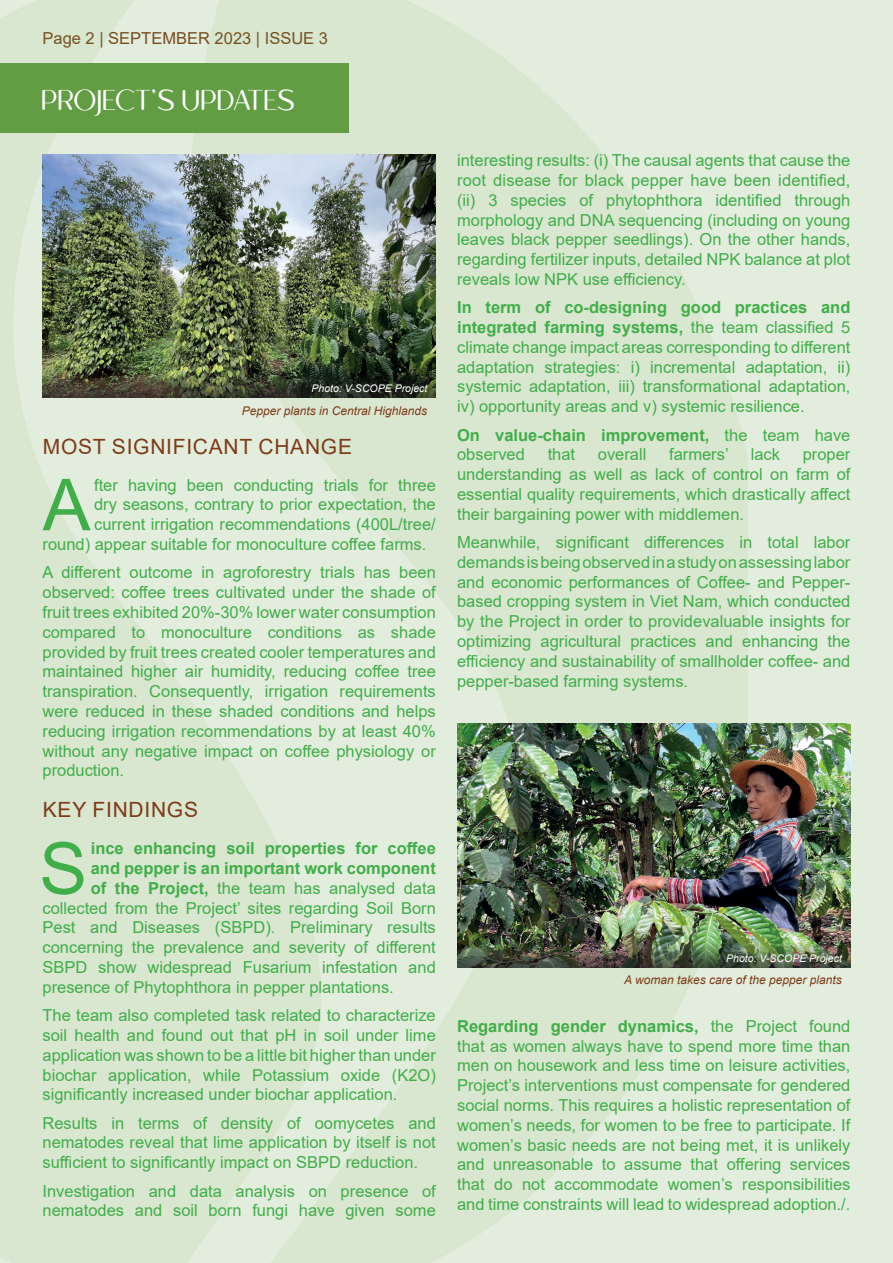
<style>
.page{position:relative;width:893px;height:1263px;background:#e3eddd}
.page>*{position:absolute;margin:0;border:0;box-sizing:border-box;transform-origin:0 0}
.t1{font:71.85px "Arial";color:#40ae49}
.t2{font:39px "Quesha";letter-spacing:-.01em;color:#fff}
.t3{font:21px "Arial";letter-spacing:.035em;color:#7d3b18}
.t4{font:16.5px/19.8px "Arial";color:#40ae49;text-align:justify}
.t5{font:700 16.5px/19.8px "Arial";color:#40ae49}
.t6{font:16.5px "Arial";color:#7d3b18}
.t7{font:italic 12px "Arial";color:#7d3b18}
.t8{font:italic 10.5px "Arial";color:#fff}
.s1{font-weight:700}
.s2{font-weight:400}
</style>
<div class="page">
<img style="left:0;top:0;width:747px;height:1263px">
<div style="left:0;top:64px;width:349px;height:69px;background:#629c43"></div>
<hr style="left:892px;top:982px;width:1px;height:238px;background:#7d3b18">
<img style="left:43px;top:154px;width:393px;height:218px">
<svg style="left:43px;top:372px;width:393px;height:25px"></svg>
<img style="left:457px;top:724px;width:393px;height:218px">
<img style="left:457px;top:942px;width:393px;height:25px">
<p class="t6" style="left:43px;top:27px;width:287px">Page 2 | SEPTEMBER 2023 | ISSUE 3</p>
<h2 class="t2" style="left:43px;top:84px;width:255px">PROJECT’S UPDATES</h2>
<p class="t8" style="left:312px;top:382px;width:117px">Photo: V-SCOPE Project</p>
<p class="t7" style="left:242px;top:403px;width:187px">Pepper plants in Central Highlands</p>
<p class="t3" style="left:43px;top:432px;width:311px">MOST SIGNIFICANT CHANGE</p>
<h1 class="t1" style="left:43px;top:455px;width:49px">A</h1>
<p class="t4" style="left:94px;top:475px;width:343px">fter having been conducting trials for three</p>
<p class="t4" style="left:94px;top:495px;width:343px">dry seasons, contrary to prior expectation, the</p>
<p class="t4" style="left:94px;top:514px;width:343px">current irrigation recommendations (400L/tree/</p>
<p class="t4" style="left:43px;top:534px;width:385px">round) appear suitable for monoculture coffee farms.</p>
<p class="t4" style="left:43px;top:563px;width:395px">A different outcome in agroforestry trials has been observed: coffee trees cultivated under the shade of fruit trees exhibited 20%-30% lower water consumption compared to monoculture conditions as shade provided by fruit trees created cooler temperatures and maintained higher air humidity, reducing coffee tree transpiration. Consequently, irrigation requirements were reduced in these shaded conditions and helps reducing irrigation recommendations by at least 40% without any negative impact on coffee physiology or production.</p>
<p class="t3" style="left:43px;top:795px;width:157px">KEY FINDINGS</p>
<h1 class="t1" style="left:39px;top:819px;width:49px">S</h1>
<p class="t5" style="left:91px;top:839px;width:347px">ince enhancing soil properties for coffee</p>
<p class="t5" style="left:91px;top:858px;width:347px">and pepper is an important work component</p>
<p class="t4" style="left:91px;top:878px;width:347px"><span class="s1">of the Project,</span> the team has analysed data</p>
<p class="t4" style="left:43px;top:898px;width:395px">collected from the Project’ sites regarding Soil Born</p>
<p class="t4" style="left:43px;top:918px;width:395px">Pest and Diseases (SBPD). Preliminary results</p>
<p class="t4" style="left:43px;top:937px;width:395px">concerning the prevalence and severity of different</p>
<p class="t4" style="left:43px;top:957px;width:395px">SBPD show widespread Fusarium infestation and</p>
<p class="t4" style="left:43px;top:977px;width:353px">presence of Phytophthora in pepper plantations.</p>
<p class="t4" style="left:43px;top:1005px;width:395px">The team also completed task related to characterize soil health and found out that pH in soil under lime application was shown to be a little bit higher than under biochar application, while Potassium oxide (K2O) significantly increased under biochar application.</p>
<p class="t4" style="left:43px;top:1113px;width:395px">Results in terms of density of oomycetes and nematodes reveal that lime application by itself is not sufficient to significantly impact on SBPD reduction.</p>
<p class="t4" style="left:43px;top:1181px;width:395px">Investigation and data analysis on presence of nematodes and soil born fungi have given some</p>
<p class="t4" style="left:457px;top:150px;width:395px">interesting results: (i) The causal agents that cause the root disease for black pepper have been identified, (ii) 3 species of phytophthora identified through morphology and DNA sequencing (including on young leaves black pepper seedlings). On the other hands, regarding fertilizer inputs, detailed NPK balance at plot reveals low NPK use efficiency.</p>
<p class="t4" style="left:457px;top:297px;width:395px"><span class="s1">In term of co-designing good practices and integrated farming systems,</span> the team classified 5 climate change impact areas corresponding to different adaptation strategies: i) incremental adaptation, ii) systemic adaptation, iii) transformational adaptation, iv) opportunity areas and v) systemic resilience.</p>
<p class="t5" style="left:457px;top:425px;width:395px">On value-chain improvement, <span class="s2">the team have observed</span></p>
<p class="t4" style="left:548px;top:445px;width:29px">that</p>
<p class="t4" style="left:598px;top:445px;width:50px">overall</p>
<p class="t4" style="left:669px;top:445px;width:61px">farmers’</p>
<p class="t4" style="left:751px;top:445px;width:31px">lack</p>
<p class="t4" style="left:457px;top:445px;width:395px;text-indent:346px">proper understanding as well as lack of control on farm of essential quality requirements, which drastically affect their bargaining power with middlemen.</p>
<p class="t4" style="left:457px;top:532px;width:395px">Meanwhile, significant differences in total labor demands is being observed in a study on assessing labor and economic performances of Coffee- and Pepper&shy;based cropping system in Viet Nam, which conducted by the Project in order to providevaluable insights for optimizing agricultural practices and enhancing the efficiency and sustainability of smallholder coffee- and pepper-based farming systems.</p>
<p class="t8" style="left:726px;top:952px;width:117px">Photo: V-SCOPE Project</p>
<p class="t7" style="left:624px;top:972px;width:219px">A woman takes care of the pepper plants</p>
<p class="t4" style="left:457px;top:1016px;width:395px"><span class="s1">Regarding gender dynamics,</span> the Project found that as women always have to spend more time than men on housework and less time on leisure activities, Project’s interventions must compensate for gendered social norms. This requires a holistic representation of women’s needs, for women to be free to participate. If women’s basic needs are not being met, it is unlikely and unreasonable to assume that offering services that do not accommodate women’s responsibilities and time constraints will lead to widespread adoption./.</p>
</div>
